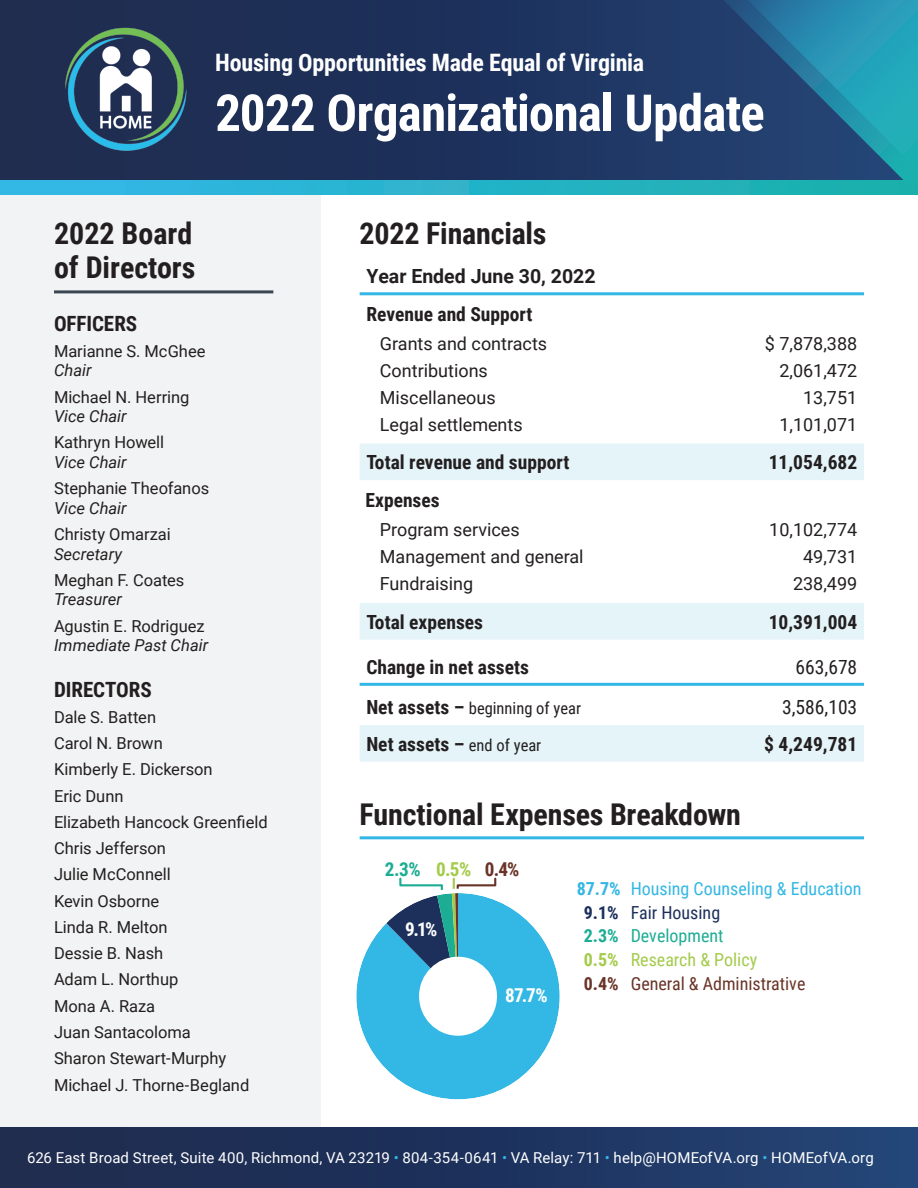
<style>
.page{position:relative;width:918px;height:1188px;background:#fff}
.page>*{position:absolute;margin:0;border:0;box-sizing:border-box;transform-origin:0 0}
.t1{font:700 51px "Roboto Condensed";letter-spacing:-.015em;color:#fff}
.t2{font:700 30px/34.5px "Roboto Condensed";letter-spacing:-.005em;color:#231f20}
.t3{font:700 24px "Roboto Condensed";letter-spacing:-.01em;color:#fff}
.t4{font:700 21px "Roboto Condensed";letter-spacing:-.005em;color:#231f20}
.t5{font:700 19.5px "Roboto Condensed";color:#231f20}
.t6{font:700 19.5px "Roboto";color:#231f20}
.t7{font:19.5px "Roboto Condensed";color:#231f20}
.t8{font:700 19.2px "Roboto Condensed";color:#1cad94}
.t9{font:700 19.2px "Roboto Condensed";color:#fff}
.t10{font:18px "Roboto";color:#231f20}
.t11{font:18px/23.7px "Roboto Condensed";color:#33b7e4}
.t12{font:16.5px/26.2px "Roboto";color:#231f20}
.t13{font:italic 16.5px "Roboto";color:#231f20}
.t14{font:16.5px "Roboto Condensed";color:#231f20}
.t15{font:15px "Roboto";letter-spacing:.005em;color:#fff}
.s1{font-weight:700;font-size:19.5px}
.s2{font-weight:400;font-size:16.5px}
.s3{color:#a4cb4b}
.s4{color:#6a3327}
.s5{font-weight:700}
.s6{font-weight:700;color:#1c305b}
.s7{color:#1c305b}
.s8{font-weight:700;color:#1cad94}
.s9{color:#1cad94}
.s10{font-weight:700;color:#a4cb4b}
.s11{font-weight:700;color:#6a3327}
.s12{color:#33b7e4}
</style>
<div class="page">
<div style="left:0;top:14px;width:321px;height:1174px;background:#f2f3f4"></div>
<svg style="left:0;top:179px;width:702px;height:16px;background:#2aacca"></svg>
<hr style="left:54px;top:290px;width:219px;height:3px;background:#3a4651">
<hr style="left:360px;top:836px;width:504px;height:3px;background:#33b7e4">
<svg style="left:360px;top:443px;width:504px;height:319px"></svg>
<hr style="left:360px;top:292px;width:288px;height:3px;background:#33b7e4">
<hr style="left:648px;top:292px;width:216px;height:3px;background:#33b7e4">
<hr style="left:360px;top:683px;width:288px;height:3px;background:#33b7e4">
<hr style="left:648px;top:683px;width:216px;height:3px;background:#33b7e4">
<svg style="left:0;top:0;width:702px;height:179px;background:#1e315a"></svg>
<img style="left:54px;top:18px;width:142px;height:142px">
<svg style="left:357px;top:901px;width:202px;height:198px;fill:#33b7e4"></svg>
<div style="left:419px;top:957px;width:78px;height:79px;background:#fff;border-radius:50%"></div>
<svg style="left:385px;top:877px;width:112px;height:119px"></svg>
<div style="left:0;top:1127px;width:918px;height:61px;background:linear-gradient(to right,#1d284a,#224275)"></div>
<svg style="left:702px;top:0;width:216px;height:195px;background:#236e91"></svg>
<h3 class="t3" style="left:215px;top:46px;width:430px">Housing Opportunities Made Equal of Virginia</h3>
<h1 class="t1" style="left:215px;top:77px;width:551px">2022 Organizational Update</h1>
<h2 class="t2" style="left:54px;top:215px;width:143px">2022 Board of Directors</h2>
<p class="t4" style="left:54px;top:309px;width:85px">OFFICERS</p>
<p class="t12" style="left:54px;top:337px;width:153px">Marianne S. McGhee</p>
<p class="t13" style="left:54px;top:359px;width:39px">Chair</p>
<p class="t12" style="left:54px;top:383px;width:137px">Michael N. Herring</p>
<p class="t13" style="left:54px;top:405px;width:74px">Vice Chair</p>
<p class="t12" style="left:54px;top:429px;width:112px">Kathryn Howell</p>
<p class="t13" style="left:54px;top:451px;width:74px">Vice Chair</p>
<p class="t12" style="left:54px;top:475px;width:157px">Stephanie Theofanos</p>
<p class="t13" style="left:54px;top:496px;width:74px">Vice Chair</p>
<p class="t12" style="left:54px;top:520px;width:118px">Christy Omarzai</p>
<p class="t13" style="left:54px;top:542px;width:70px">Secretary</p>
<p class="t12" style="left:54px;top:566px;width:132px">Meghan F. Coates</p>
<p class="t13" style="left:54px;top:588px;width:70px">Treasurer</p>
<p class="t12" style="left:54px;top:612px;width:152px">Agustin E. Rodriguez</p>
<p class="t13" style="left:54px;top:634px;width:156px">Immediate Past Chair</p>
<p class="t4" style="left:54px;top:675px;width:99px">DIRECTORS</p>
<p class="t12" style="left:54px;top:703px;width:215px">Dale S. Batten<br>Carol N. Brown<br>Kimberly E. Dickerson<br>Eric Dunn<br>Elizabeth Hancock Greenfield<br>Chris Jefferson<br>Julie McConnell<br>Kevin Osborne<br>Linda R. Melton<br>Dessie B. Nash<br>Adam L. Northup<br>Mona A. Raza<br>Juan Santacoloma<br>Sharon Stewart-Murphy<br>Michael J. Thorne-Begland</p>
<h2 class="t2" style="left:360px;top:215px;width:188px">2022 Financials</h2>
<p class="t6" style="left:366px;top:262px;width:231px">Year Ended June 30, 2022</p>
<p class="t5" style="left:366px;top:300px;width:168px">Revenue and Support</p>
<p class="t10" style="left:380px;top:331px;width:169px">Grants and contracts</p>
<p class="t10" style="left:765px;top:331px;width:94px">$ 7,878,388</p>
<p class="t10" style="left:380px;top:358px;width:110px">Contributions</p>
<p class="t10" style="left:779px;top:358px;width:79px">2,061,472</p>
<p class="t10" style="left:380px;top:385px;width:117px">Miscellaneous</p>
<p class="t10" style="left:803px;top:385px;width:56px">13,751</p>
<p class="t10" style="left:380px;top:412px;width:144px">Legal settlements</p>
<p class="t10" style="left:779px;top:412px;width:79px">1,101,071</p>
<p class="t5" style="left:366px;top:449px;width:204px">Total revenue and support</p>
<p class="t5" style="left:769px;top:449px;width:90px">11,054,682</p>
<p class="t5" style="left:366px;top:487px;width:76px">Expenses</p>
<p class="t10" style="left:380px;top:517px;width:141px">Program services</p>
<p class="t10" style="left:769px;top:517px;width:89px">10,102,774</p>
<p class="t10" style="left:380px;top:544px;width:205px">Management and general</p>
<p class="t10" style="left:803px;top:544px;width:56px">49,731</p>
<p class="t10" style="left:380px;top:571px;width:95px">Fundraising</p>
<p class="t10" style="left:793px;top:571px;width:66px">238,499</p>
<p class="t5" style="left:366px;top:608px;width:118px">Total expenses</p>
<p class="t5" style="left:769px;top:608px;width:90px">10,391,004</p>
<p class="t5" style="left:366px;top:653px;width:164px">Change in net assets</p>
<p class="t7" style="left:796px;top:653px;width:63px">663,678</p>
<p class="t14" style="left:366px;top:697px;width:216px"><span class="s1">Net assets –</span> beginning of year</p>
<p class="t7" style="left:782px;top:694px;width:77px">3,586,103</p>
<p class="t5" style="left:366px;top:730px;width:176px">Net assets – <span class="s2">end of year</span></p>
<p class="t5" style="left:764px;top:730px;width:95px">$ 4,249,781</p>
<h2 class="t2" style="left:360px;top:796px;width:383px">Functional Expenses Breakdown</h2>
<p class="t8" style="left:385px;top:856px;width:136px">2.3% <span class="s3">0.5%</span> <span class="s4">0.4%</span></p>
<p class="t9" style="left:405px;top:915px;width:34px">9.1%</p>
<p class="t9" style="left:505px;top:982px;width:44px">87.7%</p>
<p class="t11" style="left:584px;top:876px;width:279px;text-indent:-7px"><span class="s5">87.7%</span> Housing Counseling &amp; Education<br><span class="s6">9.1%</span> <span class="s7">Fair Housing<br></span><span class="s8">2.3%</span> <span class="s9">Development<br></span><span class="s10">0.5%</span> <span class="s3">Research &amp; Policy<br></span><span class="s11">0.4%</span> <span class="s4">General &amp; Administrative</span></p>
<p class="t15" style="left:27px;top:1148px;width:848px">626 East Broad Street, Suite 400, Richmond, VA 23219 <span class="s12">•</span> 804-354-0641 <span class="s12">•</span> VA Relay: 711 <span class="s12">•</span> help@HOMEofVA.org <span class="s12">•</span> HOMEofVA.org</p>
</div>
